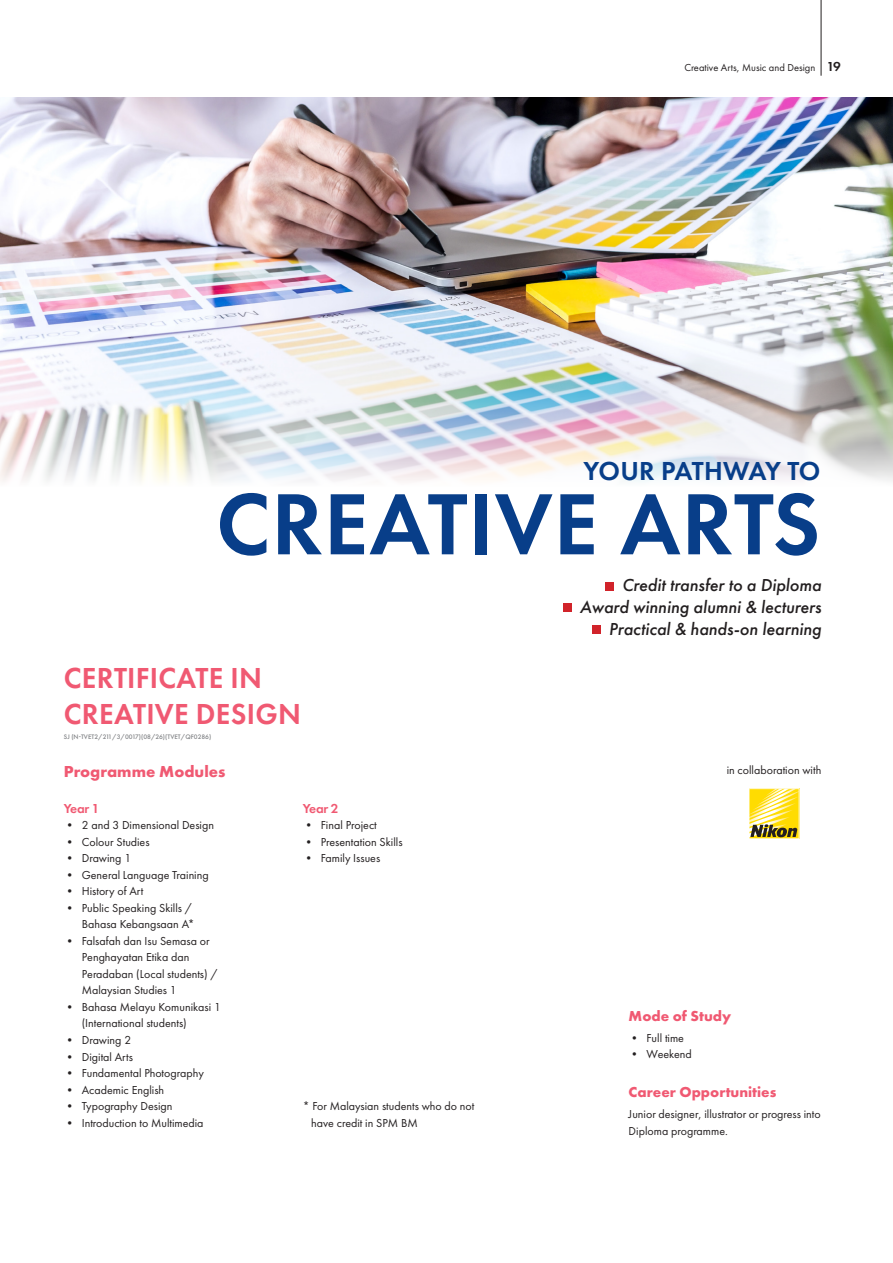
<style>
.page{position:relative;width:893px;height:1263px;background:#fff}
.page>*{position:absolute;margin:0;border:0;box-sizing:border-box;transform-origin:0 0}
.t1{font:600 90px "Futura PT";letter-spacing:.01em;color:#083e89}
.t2{font:600 30px "Futura PT";letter-spacing:.01em;color:#f05972}
.t3{font:600 27px "Futura PT";letter-spacing:-.02em;color:#083e89}
.t4{font:italic 500 18px "Futura PT";color:#231f20}
.t5{font:700 16.5px "Futura PT";color:#f05972}
.t6{font:700 15px "Futura PT";color:#f05972}
.t7{font:600 13.5px "Futura PT";letter-spacing:-.025em;color:#f05972}
.t8{font:12px/16.5px "Futura PT";color:#231f20}
.t9{font:10.5px "Futura PT";color:#231f20}
.t10{font:500 6.75px "Futura PT";letter-spacing:.005em;color:#808285}
.s1{font-weight:600;font-size:13.5px}
.s2{font-weight:700}
</style>
<div class="page">
<img style="left:0;top:98px;width:893px;height:82px">
<img style="left:0;top:180px;width:893px;height:454px">
<div style="left:605px;top:582px;width:9px;height:8px;background:#d1232a"></div>
<div style="left:563px;top:603px;width:8px;height:9px;background:#d1232a"></div>
<div style="left:592px;top:625px;width:8px;height:8px;background:#d1232a"></div>
<svg style="left:749px;top:788px;width:51px;height:51px;background:#e1cc4c"></svg>
<hr style="left:821px;top:0;width:1px;height:76px;background:#231f20">
<p class="t9" style="left:684px;top:61px;width:158px">Creative Arts, Music and Design <span class="s1">19</span></p>
<p class="t3" style="left:583px;top:454px;width:239px">YOUR PATHWAY TO</p>
<p class="t1" style="left:216px;top:468px;width:606px">CREATIVE ARTS</p>
<p class="t2" style="left:64px;top:660px;width:200px">CERTIFICATE IN</p>
<p class="t2" style="left:64px;top:696px;width:239px">CREATIVE DESIGN</p>
<p class="t10" style="left:64px;top:732px;width:149px">SJ (N-TVET2/211/3/0017)(08/26)(TVET/QF0286)</p>
<p class="t5" style="left:64px;top:761px;width:163px">Programme Modules</p>
<p class="t7" style="left:64px;top:800px;width:37px">Year 1</p>
<p class="t8" style="left:64px;top:817px;width:152px">• 2 and 3 Dimensional Design</p>
<p class="t8" style="left:64px;top:834px;width:87px">• Colour Studies</p>
<p class="t8" style="left:64px;top:850px;width:69px">• Drawing 1</p>
<p class="t8" style="left:64px;top:867px;width:146px">• General Language Training</p>
<p class="t8" style="left:64px;top:883px;width:81px">• History of Art</p>
<p class="t8" style="left:64px;top:900px;width:130px">• Public Speaking Skills /</p>
<p class="t8" style="left:82px;top:916px;width:114px">Bahasa Kebangsaan A*</p>
<p class="t8" style="left:64px;top:933px;width:147px;text-align:center">• Falsafah dan Isu Semasa or<br>Penghayatan Etika dan</p>
<p class="t8" style="left:82px;top:966px;width:137px">Peradaban (Local students) /<br>Malaysian Studies 1</p>
<p class="t8" style="left:82px;top:999px;width:141px;text-indent:-18px">• Bahasa Melayu Komunikasi 1 (International students)</p>
<p class="t8" style="left:64px;top:1032px;width:69px">• Drawing 2</p>
<p class="t8" style="left:64px;top:1048px;width:71px">• Digital Arts</p>
<p class="t8" style="left:64px;top:1065px;width:142px">• Fundamental Photography</p>
<p class="t8" style="left:64px;top:1081px;width:102px">• Academic English</p>
<p class="t8" style="left:64px;top:1098px;width:110px">• Typography Design</p>
<p class="t8" style="left:64px;top:1114px;width:141px">• Introduction to Multimedia</p>
<p class="t7" style="left:303px;top:800px;width:37px">Year 2</p>
<p class="t8" style="left:303px;top:817px;width:76px">• Final Project</p>
<p class="t8" style="left:303px;top:834px;width:101px">• Presentation Skills</p>
<p class="t8" style="left:303px;top:850px;width:79px">• Family Issues</p>
<p class="t8" style="left:311px;top:1098px;width:165px;text-indent:-9px">* For Malaysian students who do not have credit in SPM BM</p>
<p class="t4" style="left:622px;top:574px;width:201px">Credit transfer to a Diploma</p>
<p class="t4" style="left:580px;top:596px;width:243px">Award winning alumni &amp; lecturers</p>
<p class="t4" style="left:609px;top:617px;width:214px">Practical &amp; hands-on learning</p>
<p class="t8" style="left:727px;top:761px;width:96px">in collaboration with</p>
<p class="t6" style="left:629px;top:1006px;width:104px">Mode of Study</p>
<p class="t8" style="left:629px;top:1029px;width:57px"><span class="s2">•</span> Full time</p>
<p class="t8" style="left:629px;top:1046px;width:65px"><span class="s2">•</span> Weekend</p>
<p class="t6" style="left:629px;top:1083px;width:149px">Career Opportunities</p>
<p class="t8" style="left:629px;top:1106px;width:194px">Junior designer, illustrator or progress into</p>
<p class="t8" style="left:629px;top:1122px;width:101px">Diploma programme.</p>
</div>
